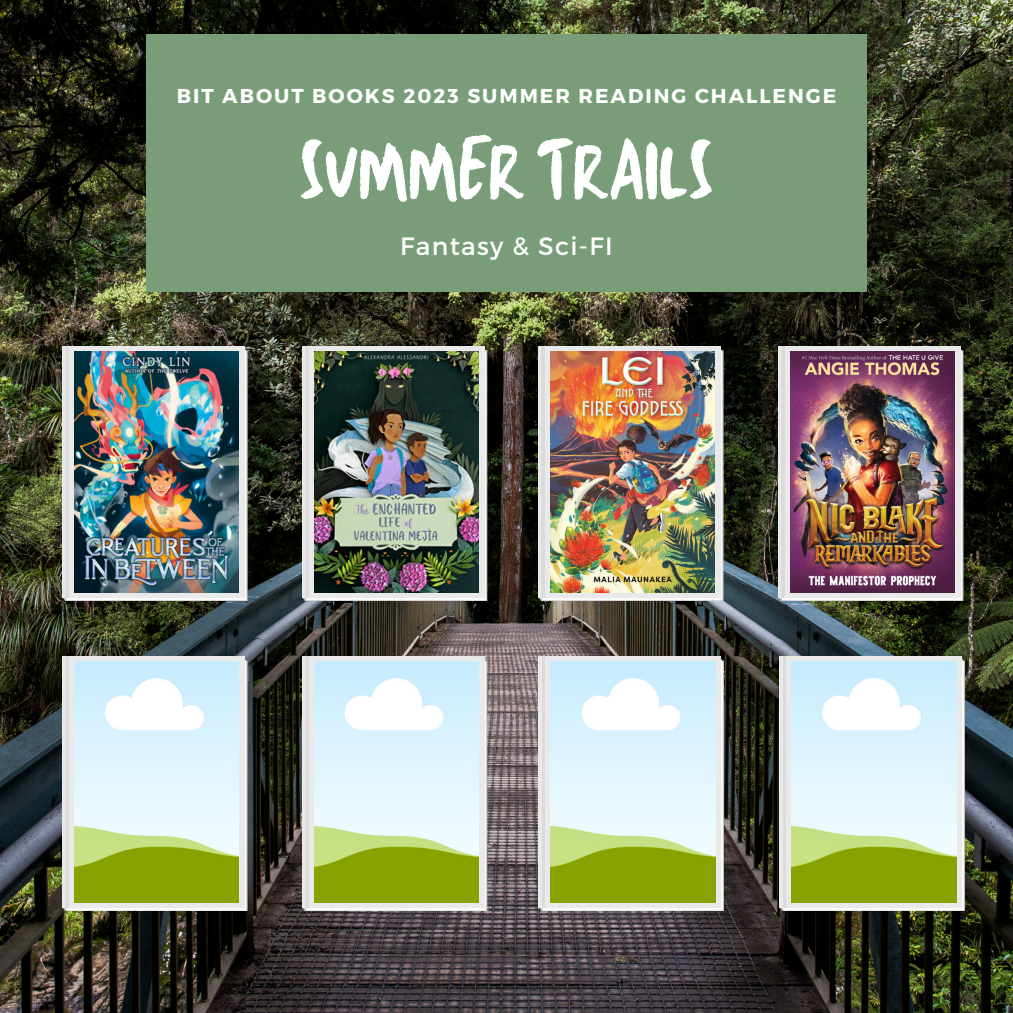
<style>
.page{position:relative;width:1013px;height:1013px;background:#fff}
.page>*{position:absolute;margin:0;border:0;box-sizing:border-box;transform-origin:0 0}
.t1{font:87.75px "TC Milo Regular";letter-spacing:-.01em;color:#fff}
.t2{font:25px "Montserrat";letter-spacing:.055em;color:#fff}
.t3{font:700 20.12px "Montserrat";letter-spacing:.1em;color:#fff}
</style>
<div class="page">
<img style="left:0;top:0;width:1012px;height:1012px">
<div style="left:146px;top:34px;width:720px;height:257px;background:#789d78"></div>
<svg style="left:780px;top:347px;width:182px;height:253px"></svg>
<div style="left:778px;top:346px;width:182px;height:251px;background:#e9e9e9"></div>
<img style="left:790px;top:351px;width:164px;height:241px">
<hr style="left:781px;top:346px;width:3px;height:251px;background:#dbdbdb">
<svg style="left:64px;top:347px;width:182px;height:253px"></svg>
<div style="left:62px;top:346px;width:182px;height:251px;background:#e9e9e9"></div>
<img style="left:74px;top:351px;width:165px;height:241px">
<hr style="left:66px;top:346px;width:2px;height:251px;background:#dbdbdb">
<svg style="left:304px;top:347px;width:182px;height:253px"></svg>
<div style="left:302px;top:346px;width:182px;height:251px;background:#e9e9e9"></div>
<img style="left:314px;top:351px;width:164px;height:241px">
<hr style="left:305px;top:346px;width:3px;height:251px;background:#dbdbdb">
<svg style="left:540px;top:347px;width:182px;height:253px"></svg>
<svg style="left:538px;top:346px;width:182px;height:251px;background:#e1e1df"></svg>
<img style="left:550px;top:351px;width:164px;height:241px">
<hr style="left:542px;top:346px;width:2px;height:251px;background:#dbdbdb">
<svg style="left:64px;top:658px;width:182px;height:252px"></svg>
<div style="left:62px;top:656px;width:182px;height:251px;background:#e9e9e9"></div>
<img style="left:74px;top:661px;width:165px;height:241px">
<hr style="left:66px;top:656px;width:2px;height:251px;background:#dbdbdb">
<svg style="left:540px;top:658px;width:183px;height:252px"></svg>
<div style="left:538px;top:656px;width:182px;height:251px;background:#e9e9e9"></div>
<img style="left:551px;top:661px;width:164px;height:241px">
<hr style="left:542px;top:656px;width:3px;height:251px;background:#dbdbdb">
<svg style="left:304px;top:658px;width:182px;height:252px"></svg>
<div style="left:302px;top:656px;width:182px;height:251px;background:#e9e9e9"></div>
<img style="left:314px;top:661px;width:164px;height:241px">
<hr style="left:305px;top:656px;width:3px;height:251px;background:#dbdbdb">
<svg style="left:781px;top:658px;width:182px;height:252px"></svg>
<div style="left:779px;top:656px;width:182px;height:251px;background:#e9e9e9"></div>
<img style="left:791px;top:661px;width:165px;height:241px">
<hr style="left:783px;top:656px;width:2px;height:251px;background:#dbdbdb">
<p class="t3" style="left:177px;top:83px;width:661px">BIT ABOUT BOOKS 2023 SUMMER READING CHALLENGE</p>
<p class="t1" style="left:299px;top:111px;width:416px">SUMMER TRAILS</p>
<p class="t2" style="left:400px;top:229px;width:214px">Fantasy &amp; Sci-FI</p>
</div>
